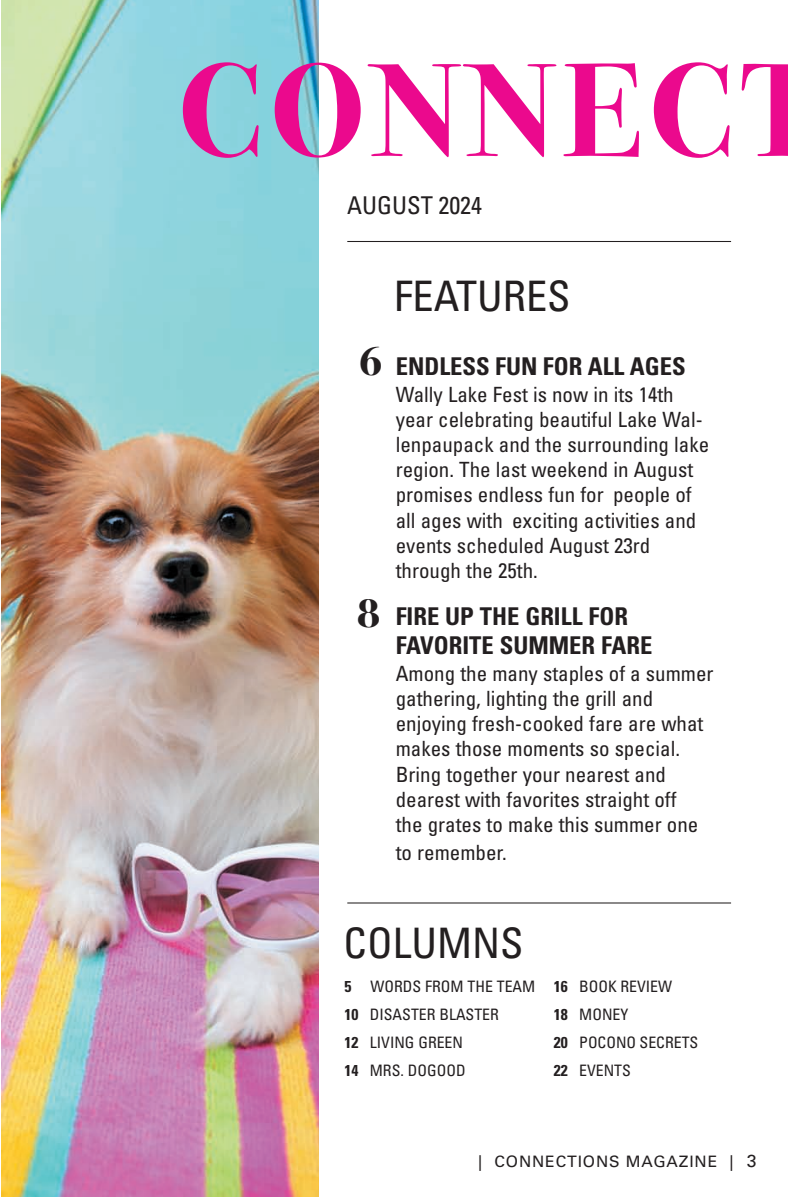
<style>
.page{position:relative;width:788px;height:1197px;background:#fff}
.page>*{position:absolute;margin:0;border:0;box-sizing:border-box;transform-origin:0 0}
.t1{font:133px "Bodoni Svty Two ITCTT Bold";letter-spacing:.055em;color:#eb098d}
.t2{font:condensed 42px "Univers";color:#231f20}
.t3{font:42px "Bodoni Svty Two ITCTT Bold";color:#231f20}
.t4{font:700 condensed 24.5px/29.4px "Univers";color:#231f20}
.t5{font:condensed 24.5px "Univers";color:#231f20}
.t6{font:condensed 21px/25.2px "Univers";color:#231f20}
.t7{font:condensed 15.75px/28px "Univers";color:#231f20}
.t8{font:15.75px "Univers";letter-spacing:.055em;color:#231f20}
.s1{font-weight:700}
.s2{font-size:17.5px}
</style>
<div class="page">
<img style="left:2px;top:0;width:316px;height:1197px">
<hr style="left:347px;top:241px;width:384px;height:1px;background:#231f20">
<hr style="left:347px;top:902px;width:384px;height:2px;background:#231f20">
<h1 class="t1" style="left:178px;top:33px;width:642px">CONNECT</h1>
<p class="t5" style="left:347px;top:196px;width:136px">AUGUST 2024</p>
<h2 class="t3" style="left:359px;top:336px;width:25px">6</h2>
<h2 class="t3" style="left:357px;top:588px;width:25px">8</h2>
<h2 class="t2" style="left:394px;top:281px;width:178px">FEATURES</h2>
<p class="t4" style="left:396px;top:353px;width:291px">ENDLESS FUN FOR ALL AGES</p>
<p class="t6" style="left:396px;top:383px;width:315px">Wally Lake Fest is now in its 14th year celebrating beautiful Lake Wal&shy;lenpaupack and the surrounding lake region. The last weekend in August promises endless fun for people of all ages with exciting activities and events scheduled August 23rd through the 25th.</p>
<p class="t4" style="left:396px;top:603px;width:258px">FIRE UP THE GRILL FOR<br>FAVORITE SUMMER FARE</p>
<p class="t6" style="left:396px;top:663px;width:319px">Among the many staples of a summer gathering, lighting the grill and enjoying fresh-cooked fare are what makes those moments so special.<br>Bring together your nearest and dearest with favorites straight off<br>the grates to make this summer one</p>
<p class="t6" style="left:396px;top:841px;width:112px">to remember.</p>
<h2 class="t2" style="left:343px;top:927px;width:181px">COLUMNS</h2>
<p class="t7" style="left:344px;top:973px;width:192px"><span class="s1">5</span> WORDS FROM THE TEAM<br><span class="s1">10</span> DISASTER BLASTER<br><span class="s1">12</span> LIVING GREEN<br><span class="s1">14</span> MRS. DOGOOD</p>
<p class="t7" style="left:553px;top:974px;width:146px"><span class="s1">16</span> BOOK REVIEW<br><span class="s1">18</span> MONEY<br><span class="s1">20</span> POCONO SECRETS<br><span class="s1">22</span> EVENTS</p>
<p class="t8" style="left:478px;top:1156px;width:280px">| CONNECTIONS MAGAZINE | <span class="s2">3</span></p>
</div>
